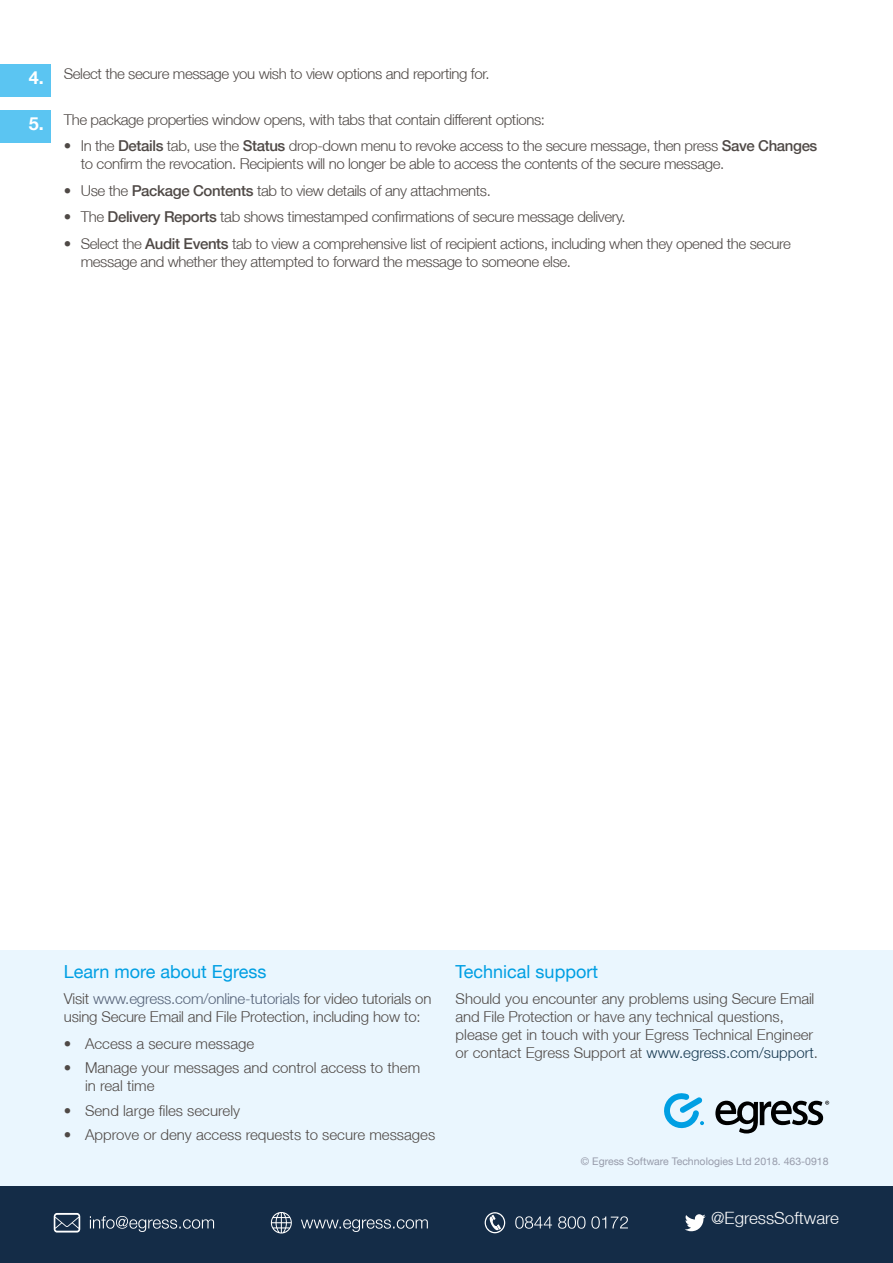
<style>
.page{position:relative;width:893px;height:1263px;background:#fff}
.page>*{position:absolute;margin:0;border:0;box-sizing:border-box;transform-origin:0 0}
.t1{font:18px "Helvetica Neue LT";color:#009fe3}
.t2{font:700 18px "Helvetica Neue LT";color:#fff}
.t3{font:300 16.95px "Helvetica Neue LT";color:#fff}
.t4{font:300 15px/18px "Helvetica Neue LT";letter-spacing:-.025em;color:#4f4946}
.t5{font:300 15px/18px "Helvetica Neue LT";color:#4f4946}
.t6{font:10.5px "Helvetica Neue LT";color:#989cab}
.s1{font-weight:500}
.s2{color:#546177}
.s3{color:#163850}
</style>
<div class="page">
<div style="left:0;top:64px;width:51px;height:32px;background:#5bc5f2"></div>
<div style="left:0;top:110px;width:51px;height:32px;background:#5bc5f2"></div>
<div style="left:0;top:950px;width:893px;height:250px;background:#eaf6fe"></div>
<svg style="left:715px;top:1101px;width:114px;height:32px"></svg>
<svg style="left:664px;top:1093px;width:40px;height:36px"></svg>
<div style="left:0;top:1186px;width:893px;height:77px;background:#142c47"></div>
<svg style="left:515px;top:1216px;width:113px;height:13px"></svg>
<svg style="left:485px;top:1212px;width:20px;height:21px"></svg>
<svg style="left:685px;top:1214px;width:21px;height:17px"></svg>
<svg style="left:301px;top:1219px;width:127px;height:13px"></svg>
<svg style="left:271px;top:1212px;width:21px;height:21px"></svg>
<svg style="left:90px;top:1216px;width:124px;height:16px"></svg>
<svg style="left:54px;top:1213px;width:26px;height:19px"></svg>
<p class="t2" style="left:29px;top:66px;width:17px">4.</p>
<p class="t2" style="left:29px;top:112px;width:17px">5.</p>
<p class="t4" style="left:64px;top:64px;width:427px">Select the secure message you wish to view options and reporting for.</p>
<p class="t4" style="left:64px;top:110px;width:483px">The package properties window opens, with tabs that contain different options:</p>
<p class="t4" style="left:81px;top:137px;width:738px;text-indent:-17px">• In the <span class="s1">Details</span> tab, use the <span class="s1">Status</span> drop-down menu to revoke access to the secure message, then press <span class="s1">Save Changes </span>to confirm the revocation. Recipients will no longer be able to access the contents of the secure message.</p>
<p class="t4" style="left:64px;top:181px;width:429px">• Use the <span class="s1">Package Contents</span> tab to view details of any attachments.</p>
<p class="t4" style="left:64px;top:208px;width:563px">• The <span class="s1">Delivery Reports</span> tab shows timestamped confirmations of secure message delivery.</p>
<p class="t4" style="left:81px;top:234px;width:712px;text-indent:-17px">• Select the <span class="s1">Audit Events</span> tab to view a comprehensive list of recipient actions, including when they opened the secure message and whether they attempted to forward the message to someone else.</p>
<p class="t1" style="left:64px;top:961px;width:204px">Learn more about Egress</p>
<p class="t4" style="left:64px;top:990px;width:369px">Visit <span class="s2">www.egress.com/online-tutorials</span> for video tutorials on using Secure Email and File Protection, including how to:</p>
<p class="t5" style="left:64px;top:1034px;width:192px">• Access a secure message</p>
<p class="t5" style="left:85px;top:1059px;width:337px;text-indent:-21px">• Manage your messages and control access to them in real time</p>
<p class="t5" style="left:64px;top:1101px;width:178px">• Send large files securely</p>
<p class="t5" style="left:64px;top:1125px;width:373px">• Approve or deny access requests to secure messages</p>
<p class="t1" style="left:456px;top:961px;width:144px">Technical support</p>
<p class="t5" style="left:456px;top:990px;width:364px">Should you encounter any problems using Secure Email and File Protection or have any technical questions, please get in touch with your Egress Technical Engineer or contact Egress Support at <span class="s3">www.egress.com/support</span>.</p>
<p class="t6" style="left:581px;top:1155px;width:249px">© Egress Software Technologies Ltd 2018. 463-0918</p>
<p class="t3" style="left:711px;top:1207px;width:129px">@EgressSoftware</p>
</div>
